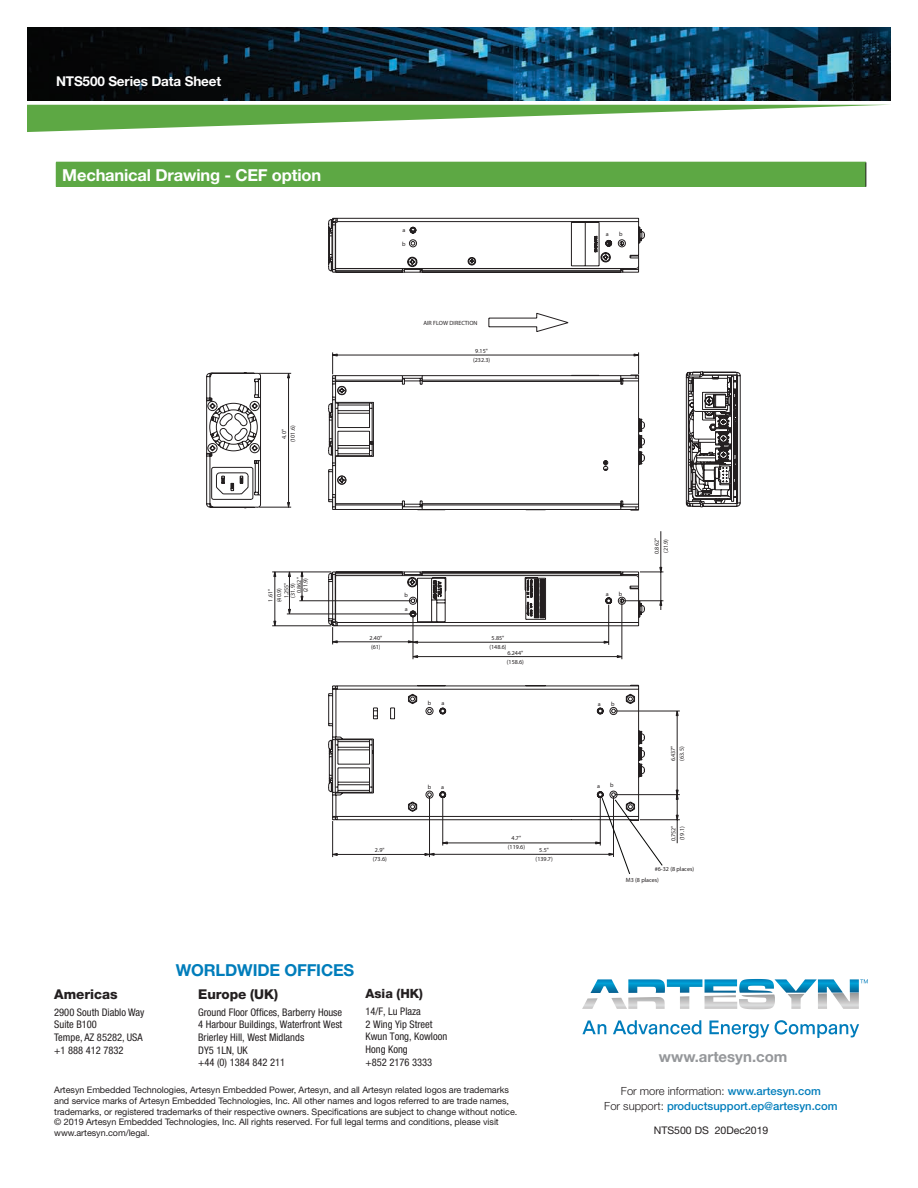
<style>
.page{position:relative;width:918px;height:1188px;background:#fff}
.page>*{position:absolute;margin:0;border:0;box-sizing:border-box;transform-origin:0 0}
.t1{font:700 16.5px "Helvetica Neue LT Std";letter-spacing:-.01em;color:#fff}
.t2{font:700 16.5px "Helvetica Neue LT Std";letter-spacing:-.01em;color:#007dbb}
.t3{font:700 15px "Helvetica Neue LT Std";color:#95979a}
.t4{font:700 13.5px "Helvetica Neue LT Std";letter-spacing:-.01em;color:#fff}
.t5{font:800 13.5px "Helvetica Neue LT Std";color:#231f20}
.t6{font:800 12.75px "Helvetica Neue LT Std";color:#231f20}
.t7{font:500 11.25px/15px "Helvetica Neue LT Std";color:#007dbb;text-align:center}
.t8{font:condensed 10.5px/12.6px "Helvetica Neue LT Std";color:#231f20}
.t9{font:10.5px "Helvetica Neue LT Pro";color:#231f20}
.t10{font:9px/10.8px "Helvetica Neue LT Std";letter-spacing:-.005em;color:#231f20}
.t11{font:6.15px/8.9px "Helvetica Neue LT Std";color:#231f20;text-align:center}
.s1{font-weight:300;color:#231f20}
.s2{font-family:"Helvetica Neue LT Std"}
</style>
<div class="page">
<svg style="left:582px;top:979px;width:286px;height:30px"></svg>
<svg style="left:582px;top:1021px;width:24px;height:13px"></svg>
<svg style="left:613px;top:1020px;width:88px;height:14px"></svg>
<svg style="left:709px;top:1021px;width:60px;height:17px"></svg>
<svg style="left:775px;top:1020px;width:84px;height:18px"></svg>
<img style="left:27px;top:27px;width:864px;height:73px">
<svg style="left:27px;top:105px;width:854px;height:27px"></svg>
<div style="left:56px;top:162px;width:810px;height:25px;background:#5da844"></div>
<svg style="left:866px;top:162px;width:1px;height:25px"></svg>
<svg style="left:332px;top:821px;width:346px;height:36px"></svg>
<svg style="left:209px;top:221px;width:529px;height:599px"></svg>
<svg style="left:595px;top:797px;width:68px;height:77px"></svg>
<h3 class="t4" style="left:56px;top:72px;width:167px">NTS500 Series Data Sheet</h3>
<h1 class="t1" style="left:62px;top:165px;width:260px">Mechanical Drawing - CEF option</h1>
<p class="t11" style="left:280px;top:442px;width:19px;rotate:-90deg">4.0" (101.6)</p>
<p class="t11" style="left:402px;top:225px;width:4px">a</p>
<p class="t11" style="left:402px;top:239px;width:5px">b</p>
<p class="t11" style="left:423px;top:318px;width:56px">AIR FLOW DIRECTION</p>
<p class="t11" style="left:473px;top:346px;width:19px">9.15" (232.3)</p>
<p class="t11" style="left:266px;top:602px;width:16px;text-align:left;rotate:-90deg">1.61" (40.9)</p>
<p class="t11" style="left:282px;top:598px;width:17px;rotate:-90deg">1.255"</p>
<p class="t11" style="left:288px;top:598px;width:16px;rotate:-90deg">(31.9)</p>
<p class="t11" style="left:295px;top:593px;width:17px;rotate:-90deg">0.862"</p>
<p class="t11" style="left:301px;top:592px;width:16px;rotate:-90deg">(21.9)</p>
<p class="t11" style="left:370px;top:634px;width:14px;text-align:left">2.40" (61)</p>
<p class="t11" style="left:405px;top:591px;width:5px">b</p>
<p class="t11" style="left:405px;top:605px;width:4px">a</p>
<p class="t11" style="left:428px;top:698px;width:5px">b</p>
<p class="t11" style="left:442px;top:698px;width:4px">a</p>
<p class="t11" style="left:373px;top:846px;width:16px">2.9" (73.6)</p>
<p class="t11" style="left:428px;top:783px;width:5px">b</p>
<p class="t11" style="left:441px;top:783px;width:4px">a</p>
<p class="t11" style="left:489px;top:633px;width:19px">5.85" (148.6)</p>
<p class="t11" style="left:507px;top:649px;width:19px;text-align:left">6.244" (158.6)</p>
<p class="t11" style="left:508px;top:834px;width:19px">4.7" (119.6)</p>
<p class="t11" style="left:536px;top:846px;width:19px">5.5" (139.7)</p>
<h3 class="t5" style="left:54px;top:986px;width:65px">Americas</h3>
<p class="t8" style="left:54px;top:1006px;width:92px">2900 South Diablo Way<br>Suite B100<br>Tempe, AZ 85282, USA +1 888 412 7832</p>
<h1 class="t2" style="left:176px;top:960px;width:180px">WORLDWIDE OFFICES</h1>
<h3 class="t5" style="left:198px;top:986px;width:82px">Europe (UK)</h3>
<p class="t8" style="left:198px;top:1006px;width:146px">Ground Floor Offices, Barberry House<br>4 Harbour Buildings, Waterfront West<br>Brierley Hill, West Midlands<br>DY5 1LN, UK<br>+44 (0) 1384 842 211</p>
<h3 class="t6" style="left:366px;top:986px;width:59px">Asia (HK)</h3>
<p class="t8" style="left:366px;top:1005px;width:83px">14/F, Lu Plaza<br>2 Wing Yip Street<br>Kwun Tong, Kowloon<br>Hong Kong<br>+852 2176 3333</p>
<p class="t10" style="left:54px;top:1084px;width:465px">Artesyn Embedded Technologies, Artesyn Embedded Power, Artesyn, and all Artesyn related logos are trademarks and service marks of Artesyn Embedded Technologies, Inc. All other names and logos referred to are trade names, trademarks, or registered trademarks of their respective owners. Specifications are subject to change without notice. © 2019 Artesyn Embedded Technologies, Inc. All rights reserved. For full legal terms and conditions, please visit www.artesyn.com/legal.</p>
<p class="t11" style="left:606px;top:229px;width:4px">a</p>
<p class="t11" style="left:619px;top:229px;width:5px">b</p>
<p class="t11" style="left:606px;top:589px;width:4px">a</p>
<p class="t11" style="left:619px;top:589px;width:5px">b</p>
<p class="t11" style="left:652px;top:554px;width:17px;text-align:left;rotate:-90deg">0.862" (21.9)</p>
<p class="t11" style="left:598px;top:700px;width:4px">a</p>
<p class="t11" style="left:611px;top:699px;width:5px">b</p>
<p class="t11" style="left:597px;top:781px;width:4px">a</p>
<p class="t11" style="left:610px;top:781px;width:5px">b</p>
<p class="t11" style="left:669px;top:761px;width:17px;text-align:left;rotate:-90deg">6.437" (63.5)</p>
<p class="t11" style="left:669px;top:841px;width:17px;text-align:left;rotate:-90deg">0.752" (19.1)</p>
<p class="t11" style="left:655px;top:864px;width:41px">#6-32 (8 places)</p>
<p class="t11" style="left:626px;top:875px;width:35px">M3 (8 places)</p>
<h2 class="t3" style="left:659px;top:1047px;width:130px">www.artesyn.com</h2>
<p class="t7" style="left:604px;top:1083px;width:235px"><span class="s1">For more information:</span> www.artesyn.com<br><span class="s1">For support:</span> productsupport.ep@artesyn.com</p>
<p class="t9" style="left:654px;top:1124px;width:116px"><span class="s2">NTS500 DS</span> 20Dec2019</p>
</div>
